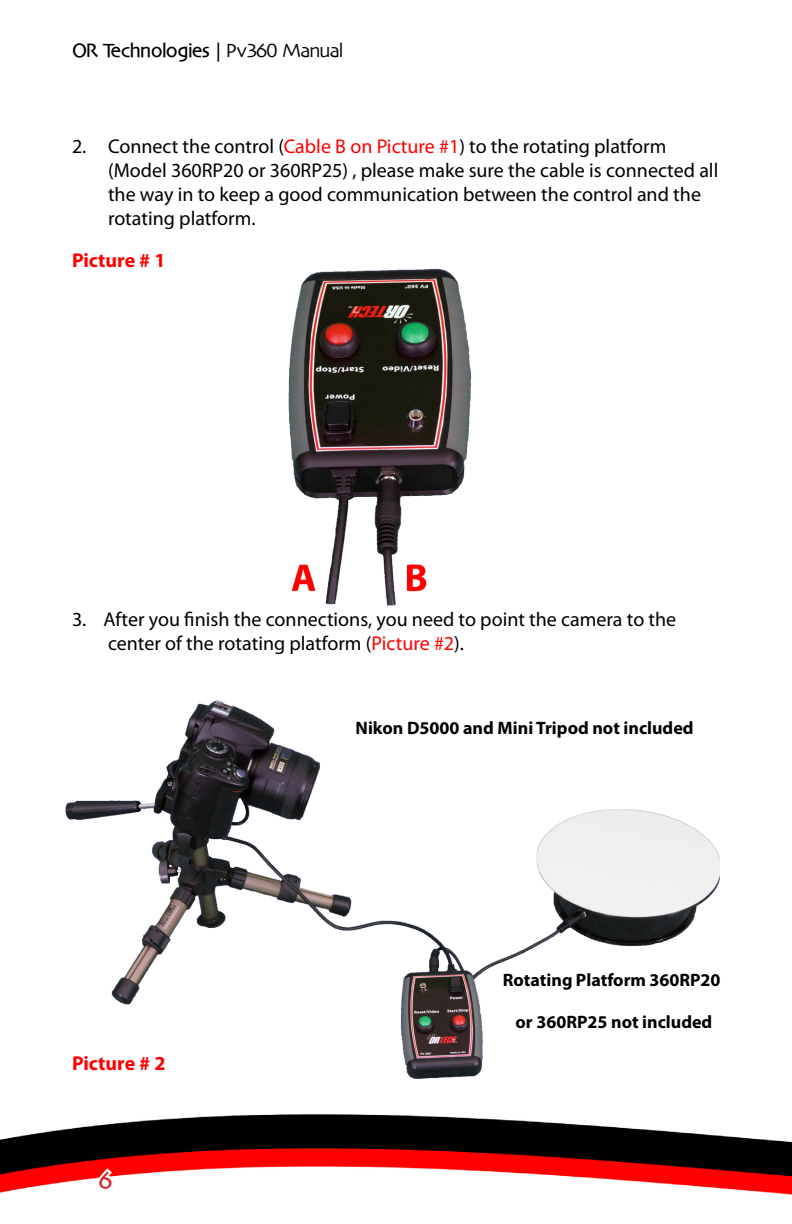
<style>
.page{position:relative;width:792px;height:1224px;background:#fff}
.page>*{position:absolute;margin:0;border:0;box-sizing:border-box;transform-origin:0 0}
.t1{font:700 24px "Skia MK";color:#d1232a}
.Bullet_Points{font:20px/24px "Myriad Pro";color:#000001}
.t2{font:700 20px "Skia MK";color:#000001}
.Notes{font:700 20px "Myriad Pro";color:#f00}
.Bullet_Points-2{font:700 20px "Myriad Pro";color:#f00}
.Notes-2{font:700 18px "Myriad Pro";color:#000001}
.s1{font-weight:400}
.s2{color:#f00}
</style>
<div class="page">
<img style="left:0;top:1114px;width:792px;height:81px">
<svg style="left:95px;top:1166px;width:22px;height:27px"></svg>
<img style="left:288px;top:268px;width:182px;height:338px">
<img style="left:66px;top:700px;width:654px;height:379px">
<p class="t2" style="left:72px;top:38px;width:272px">OR Technologies | <span class="s1">Pv360 Manual</span></p>
<p class="Bullet_Points" style="left:108px;top:135px;width:612px;text-indent:-36px">2. Connect the control (<span class="s2">Cable B on Picture #1</span>) to the rotating platform (Model 360RP20 or 360RP25) , please make sure the cable is connected all the way in to keep a good communication between the control and the rotating platform.</p>
<p class="Notes" style="left:72px;top:249px;width:95px">Picture # 1</p>
<p class="Bullet_Points" style="left:108px;top:607px;width:570px;text-indent:-36px">3. After you finish the connections, you need to point the camera to the center of the rotating platform (<span class="s2">Picture #2</span>).</p>
<p class="Notes-2" style="left:356px;top:718px;width:340px">Nikon D5000 and Mini Tripod not included</p>
<p class="Bullet_Points-2" style="left:72px;top:1052px;width:95px">Picture # 2</p>
<p class="t1" style="left:99px;top:1165px;width:14px">6</p>
<p class="Notes-2" style="left:503px;top:970px;width:219px">Rotating Platform 360RP20</p>
<p class="Notes-2" style="left:516px;top:1012px;width:198px">or 360RP25 not included</p>
</div>
